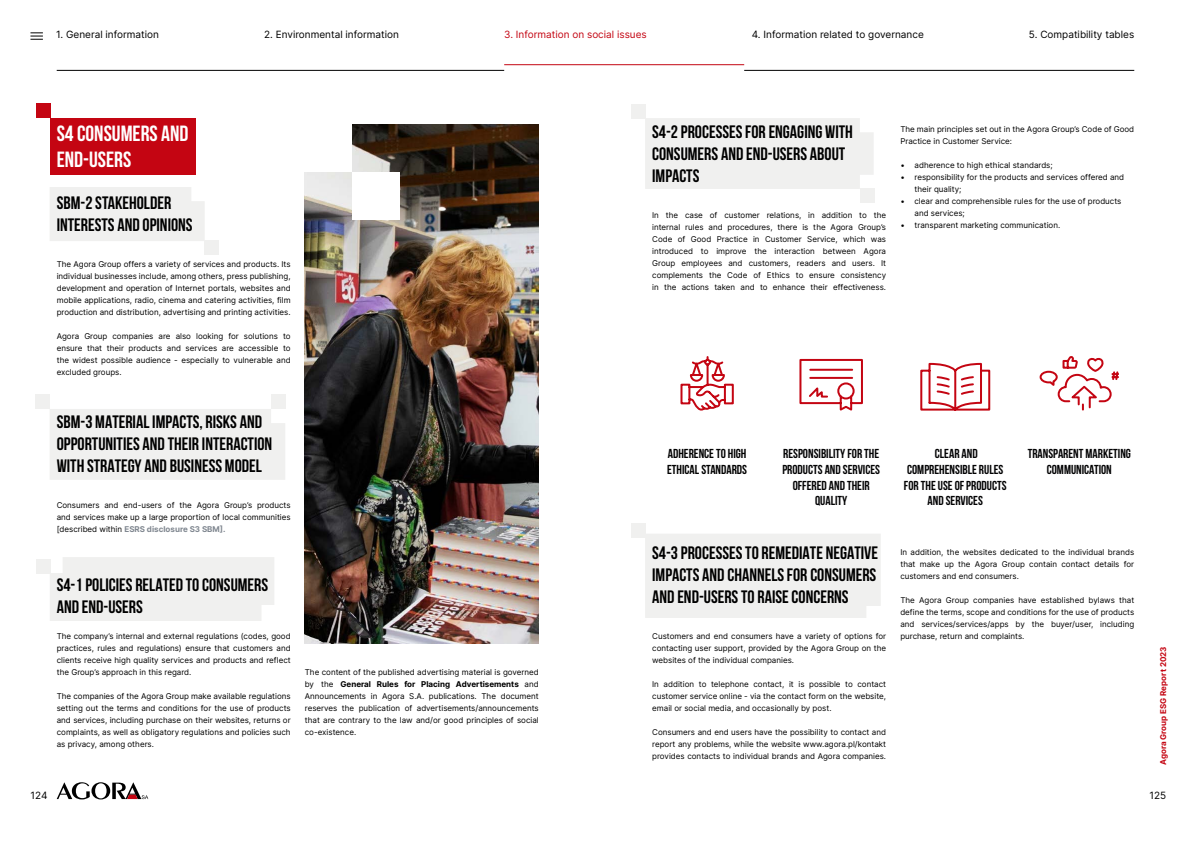
<style>
.page{position:relative;width:1191px;height:842px;background:#fff}
.page>*{position:absolute;margin:0;border:0;box-sizing:border-box;transform-origin:0 0}
.t1{font:700 22px/26px "Bebas Neue";color:#fff}
.t2{font:700 18px/22px "Bebas Neue";color:#000}
.t3{font:700 13px/15.6px "Bebas Neue";color:#020203;text-align:center}
.t4{font:700 13px/15.6px "Bebas Neue";color:#000}
.t5{font:10px "Inter";color:#000}
.t6{font:10px "Inter";color:#c40512}
.t7{font:8px/12px "Inter";color:#000;text-align:justify}
.t8{font:700 8px "Inter";color:#c40512}
.s1{font-weight:700;color:#808790}
.s2{font-weight:700}
</style>
<div class="page">
<hr style="left:744px;top:70px;width:390px;height:1px;background:#000">
<hr style="left:57px;top:70px;width:447px;height:1px;background:#000">
<hr style="left:504px;top:64px;width:240px;height:1px;background:#c40512">
<svg style="left:57px;top:782px;width:91px;height:17px"></svg>
<svg style="left:30px;top:32px;width:13px;height:8px"></svg>
<img style="left:305px;top:125px;width:234px;height:519px">
<div style="left:50px;top:118px;width:145px;height:57px;background:#c40512"></div>
<div style="left:36px;top:104px;width:14px;height:14px;background:#c40512"></div>
<div style="left:645px;top:534px;width:235px;height:84px;background:#f0f0ef"></div>
<div style="left:50px;top:409px;width:235px;height:71px;background:#f0f0ef"></div>
<div style="left:645px;top:118px;width:228px;height:71px;background:#f0f0ef"></div>
<div style="left:50px;top:557px;width:224px;height:64px;background:#f0f0ef"></div>
<div style="left:50px;top:187px;width:155px;height:54px;background:#f0f0ef"></div>
<svg style="left:680px;top:356px;width:54px;height:55px"></svg>
<svg style="left:1039px;top:356px;width:80px;height:54px"></svg>
<svg style="left:920px;top:362px;width:71px;height:49px"></svg>
<svg style="left:799px;top:358px;width:64px;height:53px"></svg>
<div style="left:205px;top:240px;width:14px;height:14px;background:#f0f0ef"></div>
<div style="left:36px;top:559px;width:14px;height:14px;background:#f0f0ef"></div>
<div style="left:35px;top:395px;width:15px;height:14px;background:#f0f0ef"></div>
<div style="left:631px;top:104px;width:14px;height:14px;background:#f0f0ef"></div>
<div style="left:271px;top:395px;width:14px;height:14px;background:#f0f0ef"></div>
<div style="left:860px;top:188px;width:14px;height:14px;background:#f0f0ef"></div>
<div style="left:631px;top:524px;width:14px;height:14px;background:#f0f0ef"></div>
<div style="left:298px;top:111px;width:54px;height:61px;background:#fff"></div>
<div style="left:352px;top:172px;width:47px;height:47px;background:#fff"></div>
<p class="t5" style="left:56px;top:27px;width:104px">1. General information</p>
<p class="t5" style="left:264px;top:27px;width:136px">2. Environmental information</p>
<p class="t6" style="left:504px;top:27px;width:144px">3. Information on social issues</p>
<p class="t5" style="left:752px;top:27px;width:173px">4. Information related to governance</p>
<p class="t5" style="left:1029px;top:27px;width:107px">5. Compatibility tables</p>
<h1 class="t1" style="left:57px;top:120px;width:133px">S4 CONSUMERS AND<br>END-USERS</h1>
<h2 class="t2" style="left:57px;top:191px;width:137px">SBM-2 STAKEHOLDER<br>INTERESTS AND OPINIONS</h2>
<p class="t7" style="left:57px;top:258px;width:235px">The Agora Group offers a variety of services and products. Its individual businesses include, among others, press publishing, development and operation of Internet portals, websites and mobile applications, radio, cinema and catering activities, film production and distribution, advertising and printing activities.</p>
<p class="t7" style="left:57px;top:330px;width:235px">Agora Group companies are also looking for solutions to ensure that their products and services are accessible to the widest possible audience - especially to vulnerable and excluded groups.</p>
<h2 class="t2" style="left:57px;top:411px;width:217px">SBM-3 MATERIAL IMPACTS, RISKS AND<br>OPPORTUNITIES AND THEIR INTERACTION<br>WITH STRATEGY AND BUSINESS MODEL</h2>
<p class="t7" style="left:57px;top:499px;width:235px">Consumers and end-users of the Agora Group’s products and services make up a large proportion of local communities [described within <span class="s1">ESRS disclosure S3 SBM].</span></p>
<h2 class="t2" style="left:57px;top:573px;width:213px">S4-1 POLICIES RELATED TO CONSUMERS<br>AND END-USERS</h2>
<p class="t7" style="left:57px;top:630px;width:235px">The company’s internal and external regulations (codes, good practices, rules and regulations) ensure that customers and clients receive high quality services and products and reflect the Group’s approach in this regard.</p>
<p class="t7" style="left:57px;top:690px;width:235px">The companies of the Agora Group make available regulations setting out the terms and conditions for the use of products and services, including purchase on their websites, returns or complaints, as well as obligatory regulations and policies such as privacy, among others.</p>
<p class="t7" style="left:305px;top:666px;width:235px">The content of the published advertising material is governed by the <span class="s2">General Rules for Placing Advertisements</span> and Announcements in Agora S.A. publications. The document reserves the publication of advertisements/announcements that are contrary to the law and/or good principles of social co-existence.</p>
<h2 class="t2" style="left:652px;top:121px;width:202px">S4-2 PROCESSES FOR ENGAGING WITH<br>CONSUMERS AND END-USERS ABOUT<br>IMPACTS</h2>
<p class="t7" style="left:652px;top:209px;width:235px">In the case of customer relations, in addition to the internal rules and procedures, there is the Agora Group’s Code of Good Practice in Customer Service, which was introduced to improve the interaction between Agora Group employees and customers, readers and users. It complements the Code of Ethics to ensure consistency in the actions taken and to enhance their effectiveness.</p>
<p class="t7" style="left:900px;top:123px;width:235px">The main principles set out in the Agora Group’s Code of Good<br>Practice in Customer Service:</p>
<p class="t7" style="left:900px;top:159px;width:154px">• adherence to high ethical standards;</p>
<p class="t7" style="left:914px;top:171px;width:211px;text-indent:-14px">• responsibility for the products and services offered and their quality;</p>
<p class="t7" style="left:914px;top:195px;width:208px;text-indent:-14px">• clear and comprehensible rules for the use of products and services;</p>
<p class="t7" style="left:900px;top:219px;width:161px">• transparent marketing communication.</p>
<h3 class="t4" style="left:667px;top:446px;width:81px">ADHERENCE TO HIGH<br>ETHICAL STANDARDS</h3>
<h3 class="t3" style="left:782px;top:446px;width:99px">RESPONSIBILITY FOR THE<br>PRODUCTS AND SERVICES<br>OFFERED AND THEIR<br>QUALITY</h3>
<h3 class="t3" style="left:904px;top:446px;width:104px">CLEAR AND<br>COMPREHENSIBLE RULES<br>FOR THE USE OF PRODUCTS<br>AND SERVICES</h3>
<h3 class="t3" style="left:1027px;top:446px;width:105px">TRANSPARENT MARKETING<br>COMMUNICATION</h3>
<h2 class="t2" style="left:652px;top:542px;width:227px;text-align:justify">S4-3 PROCESSES TO REMEDIATE NEGATIVE IMPACTS AND CHANNELS FOR CONSUMERS AND END-USERS TO RAISE CONCERNS</h2>
<p class="t7" style="left:652px;top:630px;width:235px">Customers and end consumers have a variety of options for contacting user support, provided by the Agora Group on the websites of the individual companies.</p>
<p class="t7" style="left:652px;top:678px;width:235px">In addition to telephone contact, it is possible to contact customer service online - via the contact form on the website, email or social media, and occasionally by post.</p>
<p class="t7" style="left:652px;top:726px;width:235px">Consumers and end users have the possibility to contact and report any problems, while the website www.agora.pl/kontakt provides contacts to individual brands and Agora companies.</p>
<p class="t7" style="left:900px;top:546px;width:235px">In addition, the websites dedicated to the individual brands that make up the Agora Group contain contact details for customers and end consumers.</p>
<p class="t7" style="left:900px;top:594px;width:235px">The Agora Group companies have established bylaws that define the terms, scope and conditions for the use of products and services/services/apps by the buyer/user, including purchase, return and complaints.</p>
<p class="t8" style="left:1157px;top:765px;width:120px;rotate:-90deg">Agora Group ESG Report 2023</p>
<p class="t5" style="left:30px;top:788px;width:18px">124</p>
<p class="t5" style="left:1149px;top:788px;width:18px">125</p>
</div>
